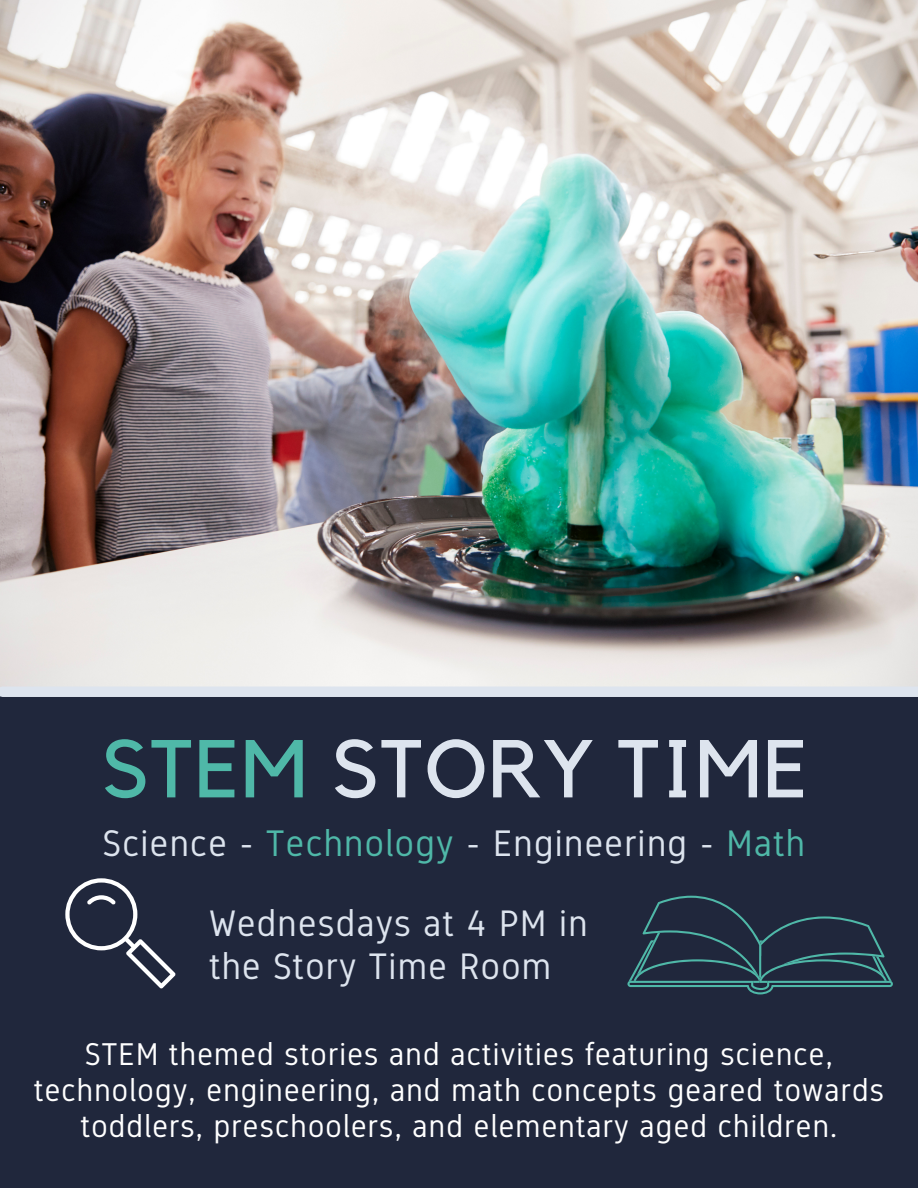
<style>
.page{position:relative;width:918px;height:1188px;background:#20273c}
.page>*{position:absolute;margin:0;border:0;box-sizing:border-box;transform-origin:0 0}
.t1{font:81px "Kollektif";letter-spacing:.02em;color:#dde4ee}
.t2{font:36.9px/42.8px "Gidole";letter-spacing:.02em;color:#dde4ee}
.t3{font:31.5px/36px "Gidole";letter-spacing:.02em;color:#fff;text-align:center}
.s1{color:#4fb8a8}
</style>
<div class="page">
<img style="left:0;top:0;width:918px;height:691px">
<div style="left:3px;top:687px;width:915px;height:10px;background:#dde4ee"></div>
<svg style="left:65px;top:878px;width:111px;height:110px"></svg>
<svg style="left:627px;top:896px;width:266px;height:98px"></svg>
<p class="t1" style="left:103px;top:732px;width:707px"><span class="s1">STEM</span> STORY TIME</p>
<p class="t2" style="left:103px;top:822px;width:704px">Science - <span class="s1">Technology</span> - Engineering - <span class="s1">Math</span></p>
<p class="t2" style="left:209px;top:902px;width:380px">Wednesdays at 4 PM in the Story Time Room</p>
<p class="t3" style="left:34px;top:1036px;width:852px">STEM themed stories and activities featuring science, technology, engineering, and math concepts geared towards toddlers, preschoolers, and elementary aged children.</p>
</div>
